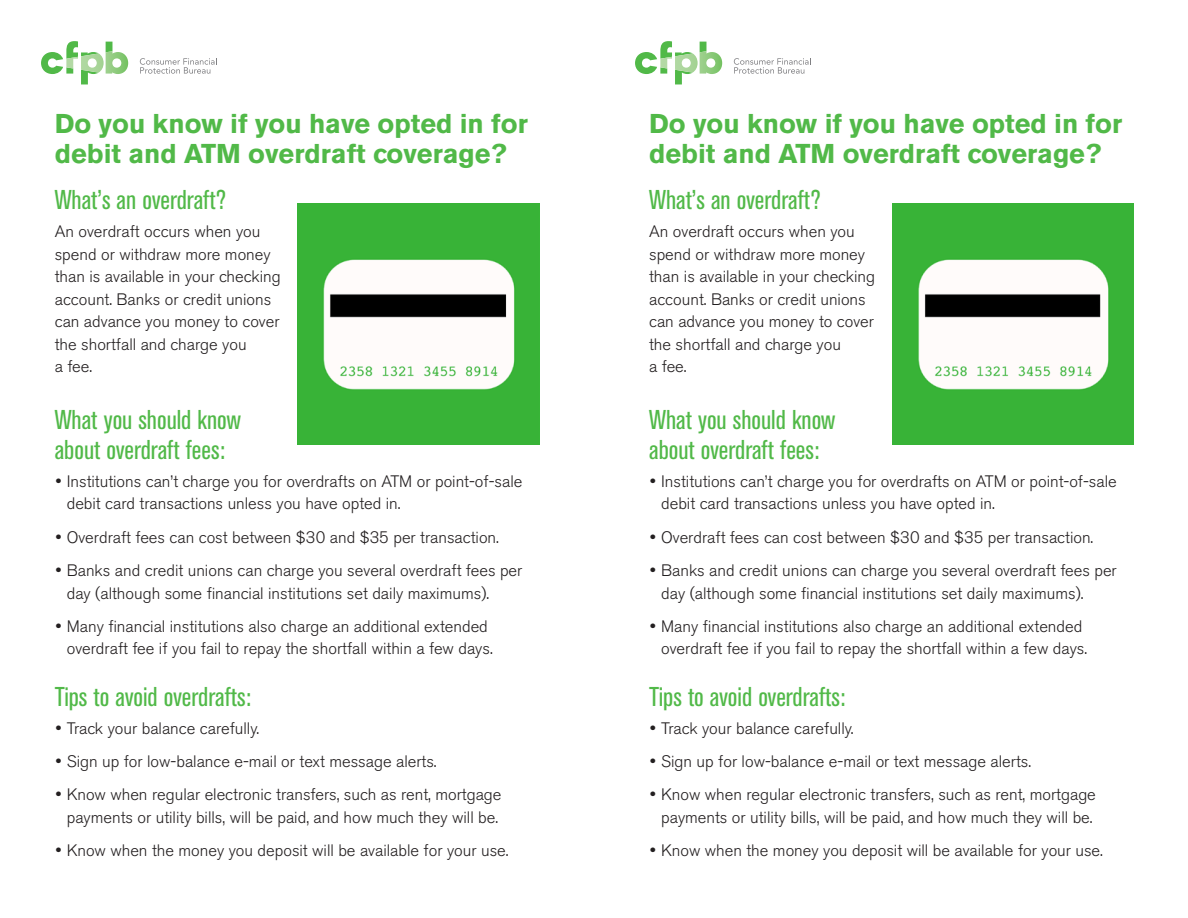
<style>
.page{position:relative;width:1188px;height:918px;background:#fff}
.page>*{position:absolute;margin:0;border:0;box-sizing:border-box;transform-origin:0 0}
.t1{font:condensed 27px/30px "Akzidenz Grotesk BE";color:#51b948}
.t2{font:700 27px/30px "Akzidenz Grotesk BE";color:#51b948}
.t3{font:300 16.5px/22.5px "Akzidenz Grotesk BE";color:#231f20}
</style>
<div class="page">
<svg style="left:734px;top:58px;width:77px;height:16px"></svg>
<svg style="left:635px;top:41px;width:87px;height:43px"></svg>
<svg style="left:140px;top:58px;width:77px;height:16px"></svg>
<svg style="left:41px;top:41px;width:87px;height:43px"></svg>
<img style="left:298px;top:203px;width:241px;height:242px">
<img style="left:892px;top:203px;width:242px;height:242px">
<h1 class="t2" style="left:55px;top:109px;width:475px">Do you know if you have opted in for debit and ATM overdraft coverage?</h1>
<h1 class="t1" style="left:55px;top:185px;width:173px">What’s an overdraft?</h1>
<p class="t3" style="left:55px;top:220px;width:227px">An overdraft occurs when you spend or withdraw more money than is available in your checking account. Banks or credit unions can advance you money to cover the shortfall and charge you<br>a fee.</p>
<h1 class="t1" style="left:55px;top:405px;width:188px">What you should know about overdraft fees:</h1>
<p class="t3" style="left:67px;top:470px;width:457px;text-indent:-12px">• Institutions can’t charge you for overdrafts on ATM or point-of-sale debit card transactions unless you have opted in.</p>
<p class="t3" style="left:55px;top:526px;width:446px">• Overdraft fees can cost between $30 and $35 per transaction.</p>
<p class="t3" style="left:67px;top:559px;width:457px;text-indent:-12px">• Banks and credit unions can charge you several overdraft fees per day (although some financial institutions set daily maximums).</p>
<p class="t3" style="left:55px;top:615px;width:440px;text-align:right">• Many financial institutions also charge an additional extended overdraft fee if you fail to repay the shortfall within a few days.</p>
<h1 class="t1" style="left:55px;top:682px;width:198px">Tips to avoid overdrafts:</h1>
<p class="t3" style="left:55px;top:717px;width:206px">• Track your balance carefully.</p>
<p class="t3" style="left:55px;top:751px;width:383px">• Sign up for low-balance e-mail or text message alerts.</p>
<p class="t3" style="left:55px;top:784px;width:448px;text-align:center">• Know when regular electronic transfers, such as rent, mortgage payments or utility bills, will be paid, and how much they will be.</p>
<p class="t3" style="left:55px;top:840px;width:455px">• Know when the money you deposit will be available for your use.</p>
<h1 class="t2" style="left:649px;top:109px;width:475px">Do you know if you have opted in for debit and ATM overdraft coverage?</h1>
<h1 class="t1" style="left:649px;top:185px;width:173px">What’s an overdraft?</h1>
<p class="t3" style="left:649px;top:220px;width:227px">An overdraft occurs when you spend or withdraw more money than is available in your checking account. Banks or credit unions can advance you money to cover the shortfall and charge you<br>a fee.</p>
<h1 class="t1" style="left:649px;top:405px;width:188px">What you should know about overdraft fees:</h1>
<p class="t3" style="left:661px;top:470px;width:457px;text-indent:-12px">• Institutions can’t charge you for overdrafts on ATM or point-of-sale debit card transactions unless you have opted in.</p>
<p class="t3" style="left:649px;top:526px;width:446px">• Overdraft fees can cost between $30 and $35 per transaction.</p>
<p class="t3" style="left:661px;top:559px;width:457px;text-indent:-12px">• Banks and credit unions can charge you several overdraft fees per day (although some financial institutions set daily maximums).</p>
<p class="t3" style="left:649px;top:615px;width:440px;text-align:right">• Many financial institutions also charge an additional extended overdraft fee if you fail to repay the shortfall within a few days.</p>
<h1 class="t1" style="left:649px;top:682px;width:198px">Tips to avoid overdrafts:</h1>
<p class="t3" style="left:649px;top:717px;width:206px">• Track your balance carefully.</p>
<p class="t3" style="left:649px;top:751px;width:383px">• Sign up for low-balance e-mail or text message alerts.</p>
<p class="t3" style="left:649px;top:784px;width:448px;text-align:center">• Know when regular electronic transfers, such as rent, mortgage payments or utility bills, will be paid, and how much they will be.</p>
<p class="t3" style="left:649px;top:840px;width:455px">• Know when the money you deposit will be available for your use.</p>
</div>
